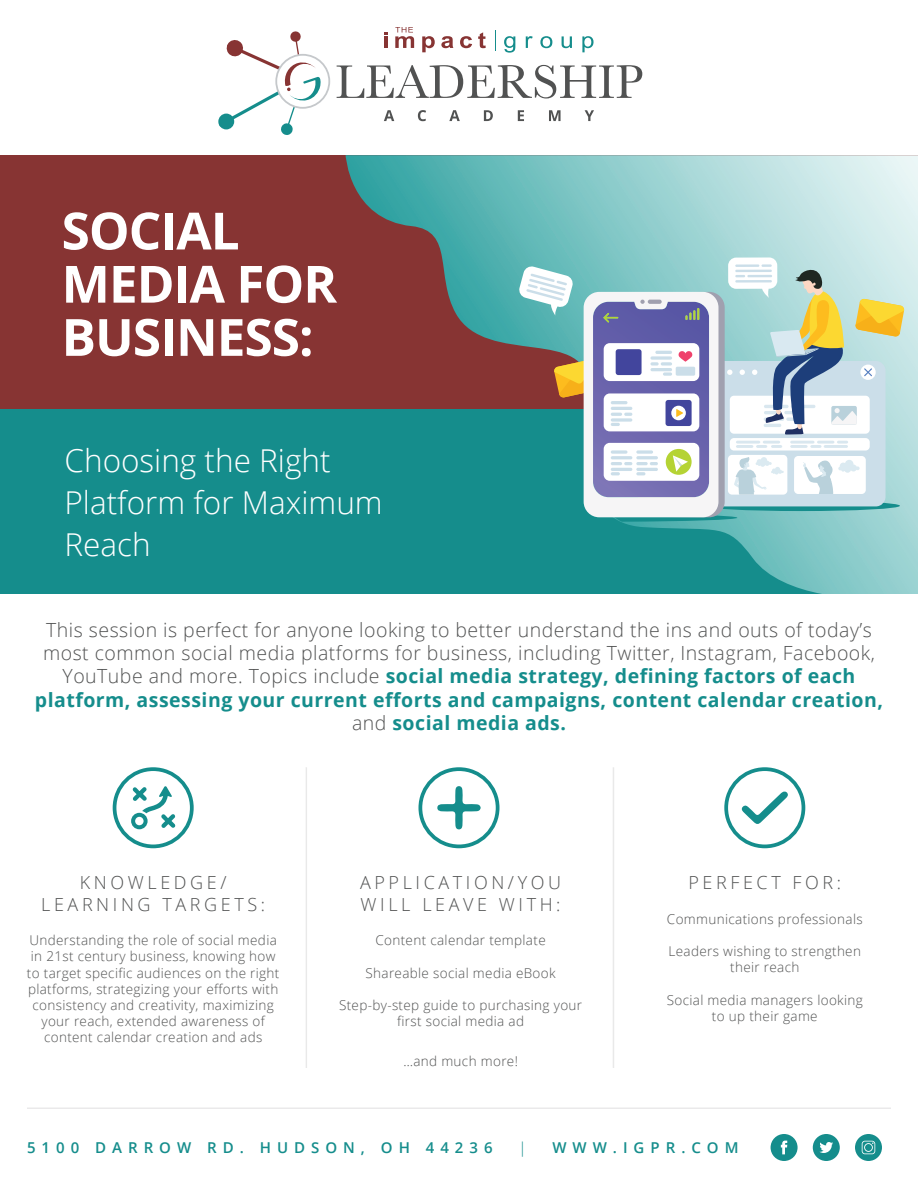
<style>
.page{position:relative;width:918px;height:1188px;background:#fff}
.page>*{position:absolute;margin:0;border:0;box-sizing:border-box;transform-origin:0 0}
.t1{font:700 51.3px/53.2px "Open Sans";letter-spacing:-.02em;color:#fff}
.t2{font:300 31.5px/42px "Open Sans";color:#fff}
.t3{font:300 19.5px/23.4px "Open Sans";letter-spacing:.025em;color:#515252;text-align:center}
.t4{font:300 18px/21.6px "Open Sans";letter-spacing:.2em;color:#515252;text-align:center}
.t5{font:600 15px "Open Sans";letter-spacing:.4em;color:#158d8c}
.t6{font:300 15px "Open Sans";color:#158d8c}
.t7{font:300 13.5px/16.2px "Open Sans";letter-spacing:.025em;color:#515252;text-align:center}
.s1{font-weight:700;color:#158d8c}
</style>
<div class="page">
<div style="left:0;top:155px;width:918px;height:254px;background:#873433"></div>
<div style="left:0;top:409px;width:918px;height:185px;background:#158d8c"></div>
<svg style="left:337px;top:65px;width:305px;height:34px"></svg>
<svg style="left:384px;top:110px;width:10px;height:11px"></svg>
<svg style="left:418px;top:110px;width:8px;height:11px"></svg>
<svg style="left:449px;top:110px;width:11px;height:11px"></svg>
<svg style="left:484px;top:110px;width:9px;height:11px"></svg>
<svg style="left:518px;top:110px;width:6px;height:11px"></svg>
<svg style="left:549px;top:110px;width:12px;height:11px"></svg>
<svg style="left:585px;top:110px;width:9px;height:11px"></svg>
<svg style="left:219px;top:31px;width:111px;height:104px"></svg>
<svg style="left:422px;top:36px;width:13px;height:16px"></svg>
<svg style="left:384px;top:32px;width:3px;height:16px"></svg>
<svg style="left:478px;top:32px;width:8px;height:16px"></svg>
<svg style="left:460px;top:36px;width:12px;height:12px"></svg>
<svg style="left:441px;top:36px;width:12px;height:12px"></svg>
<svg style="left:395px;top:27px;width:19px;height:21px"></svg>
<svg style="left:495px;top:30px;width:1px;height:21px"></svg>
<svg style="left:504px;top:36px;width:11px;height:17px"></svg>
<svg style="left:526px;top:36px;width:7px;height:12px"></svg>
<svg style="left:540px;top:36px;width:12px;height:12px"></svg>
<svg style="left:562px;top:36px;width:10px;height:12px"></svg>
<svg style="left:582px;top:36px;width:12px;height:16px"></svg>
<hr style="left:306px;top:767px;width:1px;height:301px;background:#231f20">
<hr style="left:613px;top:767px;width:1px;height:301px;background:#231f20">
<hr style="left:27px;top:1107px;width:864px;height:2px;background:#231f20">
<svg style="left:131px;top:786px;width:44px;height:43px"></svg>
<div style="left:113px;top:767px;width:81px;height:81px;border:4px solid #158d8c;border-radius:50%"></div>
<div style="left:724px;top:767px;width:81px;height:81px;border:4px solid #158d8c;border-radius:50%"></div>
<svg style="left:741px;top:791px;width:47px;height:33px"></svg>
<div style="left:418px;top:767px;width:82px;height:81px;border:4px solid #158d8c;border-radius:50%"></div>
<svg style="left:437px;top:786px;width:44px;height:44px"></svg>
<div style="left:813px;top:1134px;width:27px;height:27px;background:#158d8c;border-radius:50%"></div>
<svg style="left:819px;top:1142px;width:14px;height:11px"></svg>
<svg style="left:855px;top:1134px;width:27px;height:27px"></svg>
<svg style="left:862px;top:1141px;width:13px;height:13px"></svg>
<div style="left:771px;top:1134px;width:27px;height:27px;background:#158d8c;border-radius:50%"></div>
<svg style="left:781px;top:1141px;width:6px;height:13px"></svg>
<svg style="left:346px;top:155px;width:572px;height:439px"></svg>
<svg style="left:518px;top:257px;width:386px;height:265px;background:#a9c0c5"></svg>
<h1 class="t1" style="left:62px;top:203px;width:277px">SOCIAL<br>MEDIA FOR<br>BUSINESS:</h1>
<h2 class="t2" style="left:65px;top:438px;width:320px">Choosing the Right<br>Platform for Maximum<br>Reach</h2>
<p class="t3" style="left:35px;top:617px;width:850px">This session is perfect for anyone looking to better understand the ins and outs of today’s most common social media platforms for business, including Twitter, Instagram, Facebook, YouTube and more. Topics include <span class="s1">social media strategy, defining factors of each platform, assessing your current efforts and campaigns, content calendar creation, </span>and <span class="s1">social media ads.</span></p>
<h3 class="t4" style="left:41px;top:872px;width:225px">KNOWLEDGE/<br>LEARNING TARGETS:</h3>
<p class="t7" style="left:27px;top:932px;width:254px">Understanding the role of social media in 21st century business, knowing how to target specific audiences on the right platforms, strategizing your efforts with consistency and creativity, maximizing your reach, extended awareness of content calendar creation and ads</p>
<h3 class="t4" style="left:360px;top:872px;width:203px;text-align:left">APPLICATION/YOU<br>WILL LEAVE WITH:</h3>
<p class="t7" style="left:376px;top:932px;width:172px">Content calendar template</p>
<p class="t7" style="left:366px;top:964px;width:192px">Shareable social media eBook</p>
<p class="t7" style="left:339px;top:997px;width:245px">Step-by-step guide to purchasing your first social media ad</p>
<p class="t7" style="left:403px;top:1053px;width:116px">…and much more!</p>
<h3 class="t4" style="left:688px;top:872px;width:154px">PERFECT FOR:</h3>
<p class="t7" style="left:667px;top:910px;width:197px">Communications professionals</p>
<p class="t7" style="left:669px;top:943px;width:194px">Leaders wishing to strengthen their reach</p>
<p class="t7" style="left:667px;top:991px;width:198px">Social media managers looking to up their game</p>
<p class="t5" style="left:27px;top:1138px;width:467px">5100 DARROW RD. HUDSON, OH 44236</p>
<p class="t6" style="left:518px;top:1138px;width:10px">|</p>
<p class="t5" style="left:552px;top:1138px;width:188px">WWW.IGPR.COM</p>
</div>
